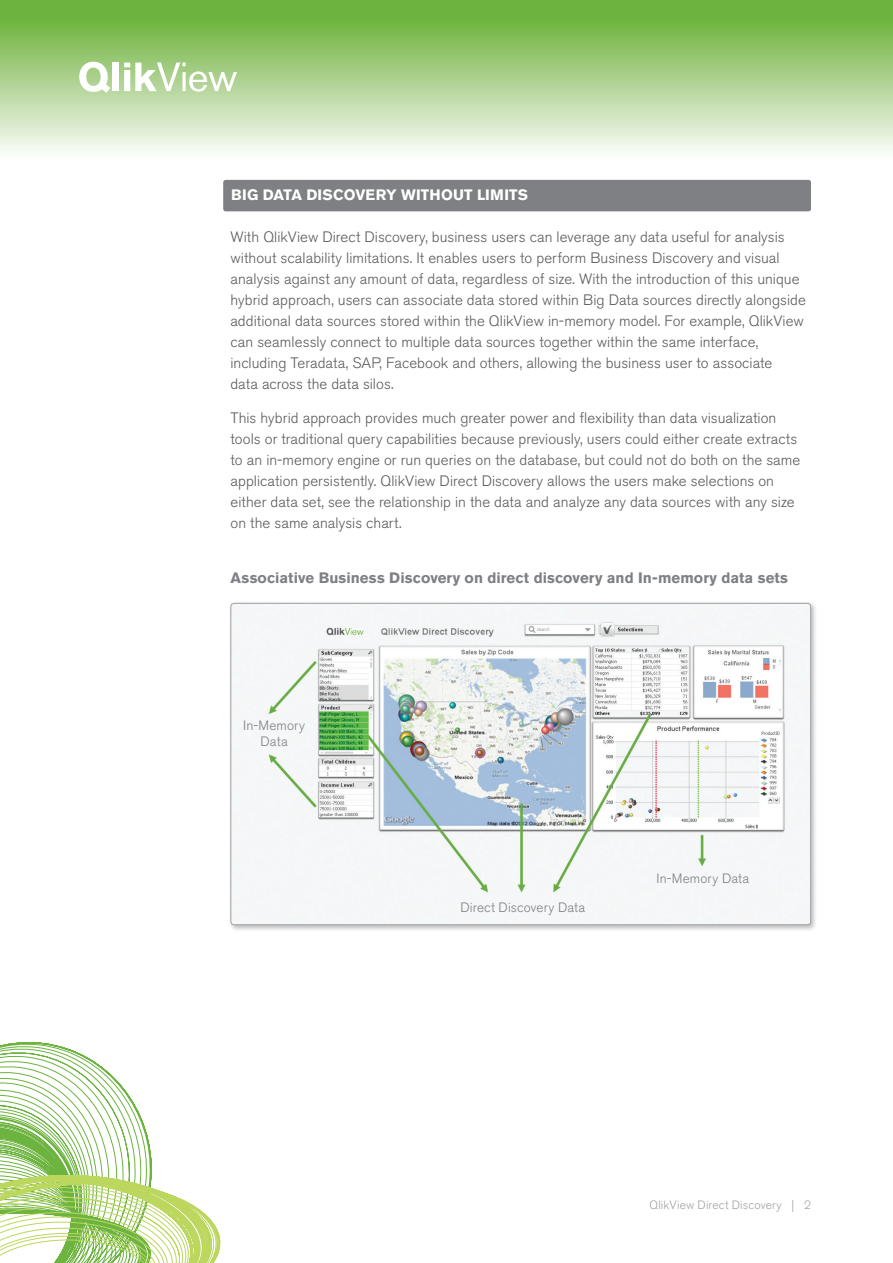
<style>
.page{position:relative;width:893px;height:1263px;background:#fff}
.page>*{position:absolute;margin:0;border:0;box-sizing:border-box;transform-origin:0 0}
.BODY{font:300 15px/21px "Akzidenz Grotesk BQ";letter-spacing:.005em;color:#5a5a5d}
.GRAPHIC_-_Figure_Num{font:700 15px "Akzidenz Grotesk BQ";letter-spacing:.005em;color:#7e8083}
.t1{font:700 15px "Akzidenz Grotesk BQ";letter-spacing:.015em;color:#fff}
.GRAPHIC_-_Figure_Num-2{font:300 13.5px/16.2px "Akzidenz Grotesk BQ";letter-spacing:.01em;color:#7e8083;text-align:center}
.PAGE_FOOTER{font:300 12px "Akzidenz Grotesk BQ";letter-spacing:.01em;color:#a0a1a5}
</style>
<div class="page">
<div style="left:0;top:0;width:893px;height:160px;background:linear-gradient(to bottom,#5eab29,#fdfbfa)"></div>
<div style="left:113px;top:63px;width:6px;height:28px;background:#fff"></div>
<svg style="left:124px;top:63px;width:113px;height:29px"></svg>
<svg style="left:79px;top:62px;width:31px;height:31px"></svg>
<svg style="left:0;top:1042px;width:221px;height:221px"></svg>
<div style="left:223px;top:180px;width:588px;height:31px;background:#7e8083;border-radius:3px"></div>
<div style="left:228px;top:600px;width:590px;height:332px;background:#231f20;opacity:.3"></div>
<img style="left:231px;top:603px;width:580px;height:322px">
<p class="t1" style="left:231px;top:186px;width:298px">BIG DATA DISCOVERY WITHOUT LIMITS</p>
<p class="t1" style="left:230px;top:190px;width:298px">BIG DATA DISCOVERY WITHOUT LIMITS</p>
<p class="BODY" style="left:230px;top:226px;width:577px">With QlikView Direct Discovery, business users can leverage any data useful for analysis without scalability limitations. It enables users to perform Business Discovery and visual analysis against any amount of data, regardless of size. With the introduction of this unique hybrid approach, users can associate data stored within Big Data sources directly alongside additional data sources stored within the QlikView in-memory model. For example, QlikView can seamlessly connect to multiple data sources together within the same interface, including Teradata, SAP, Facebook and others, allowing the business user to associate<br>data across the data silos.</p>
<p class="BODY" style="left:230px;top:408px;width:571px">This hybrid approach provides much greater power and flexibility than data visualization tools or traditional query capabilities because previously, users could either create extracts to an in-memory engine or run queries on the database, but could not do both on the same application persistently. QlikView Direct Discovery allows the users make selections on either data set, see the relationship in the data and analyze any data sources with any size on the same analysis chart.</p>
<p class="GRAPHIC_-_Figure_Num" style="left:230px;top:569px;width:559px">Associative Business Discovery on direct discovery and In-memory data sets</p>
<p class="GRAPHIC_-_Figure_Num-2" style="left:243px;top:718px;width:63px">In-Memory<br>Data</p>
<p class="GRAPHIC_-_Figure_Num-2" style="left:460px;top:899px;width:126px">Direct Discovery Data</p>
<p class="GRAPHIC_-_Figure_Num-2" style="left:657px;top:871px;width:94px">In-Memory Data</p>
<p class="PAGE_FOOTER" style="left:649px;top:1198px;width:163px">QlikView Direct Discovery | 2</p>
</div>
